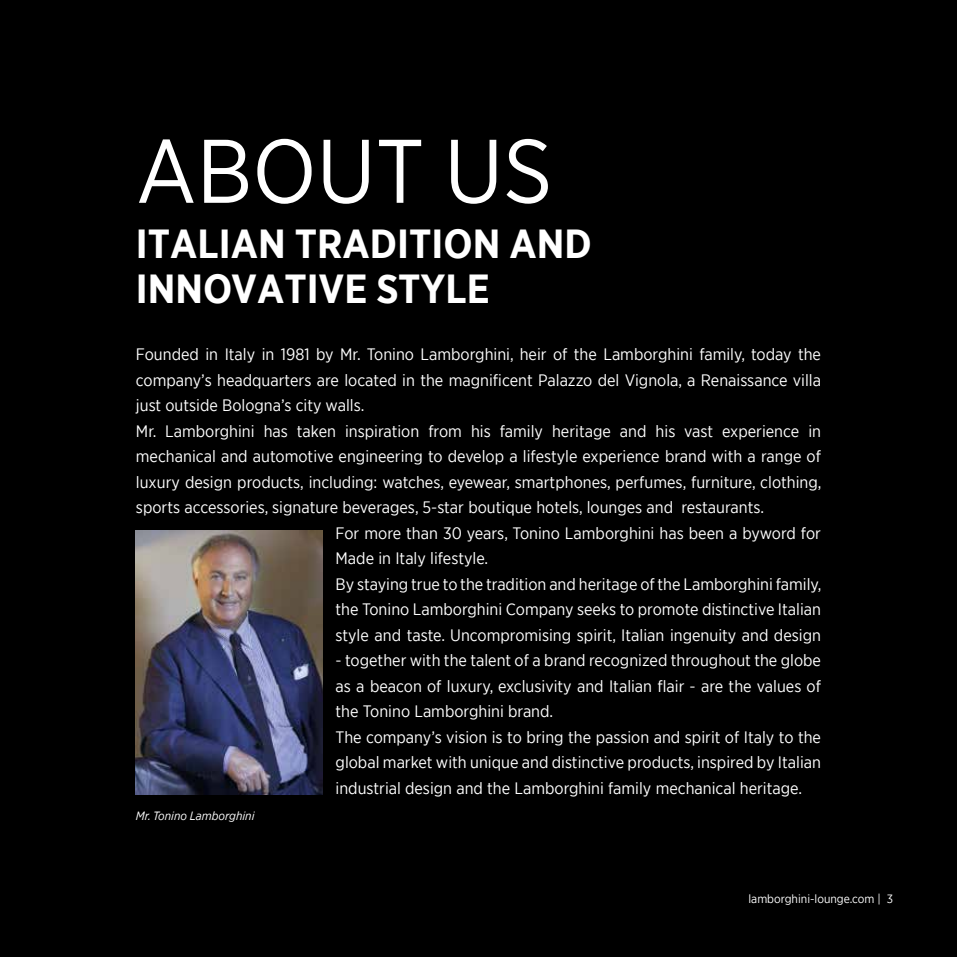
<style>
.page{position:relative;width:957px;height:957px;background:#000}
.page>*{position:absolute;margin:0;border:0;box-sizing:border-box;transform-origin:0 0}
.t1{font:90px "Gotham Narrow";color:#fff}
.t2{font:700 40.5px/45px "Gotham Narrow";color:#fff}
.t3{font:16.5px/25.5px "Gotham Narrow";color:#fff}
.t4{font:12px "Gotham Narrow";color:#fff}
.t5{font:italic 12px "Gotham Narrow";color:#fff}
</style>
<div class="page">
<img style="left:136px;top:531px;width:187px;height:264px">
<h1 class="t1" style="left:136px;top:115px;width:418px">ABOUT US</h1>
<h2 class="t2" style="left:136px;top:221px;width:457px">ITALIAN TRADITION AND<br>INNOVATIVE STYLE</h2>
<p class="t3" style="left:136px;top:341px;width:686px">Founded in Italy in 1981 by Mr. Tonino Lamborghini, heir of the Lamborghini family, today the</p>
<p class="t3" style="left:136px;top:367px;width:686px">company’s headquarters are located in the magnificent Palazzo del Vignola, a Renaissance villa</p>
<p class="t3" style="left:136px;top:392px;width:230px">just outside Bologna’s city walls.</p>
<p class="t3" style="left:136px;top:418px;width:686px">Mr. Lamborghini has taken inspiration from his family heritage and his vast experience in</p>
<p class="t3" style="left:136px;top:443px;width:686px">mechanical and automotive engineering to develop a lifestyle experience brand with a range of</p>
<p class="t3" style="left:136px;top:469px;width:687px">luxury design products, including: watches, eyewear, smartphones, perfumes, furniture, clothing,</p>
<p class="t3" style="left:136px;top:494px;width:630px">sports accessories, signature beverages, 5-star boutique hotels, lounges and restaurants.</p>
<p class="t3" style="left:335px;top:520px;width:487px">For more than 30 years, Tonino Lamborghini has been a byword for</p>
<p class="t3" style="left:335px;top:545px;width:154px">Made in Italy lifestyle.</p>
<p class="t3" style="left:335px;top:571px;width:487px">By staying true to the tradition and heritage of the Lamborghini family,</p>
<p class="t3" style="left:335px;top:596px;width:487px">the Tonino Lamborghini Company seeks to promote distinctive Italian</p>
<p class="t3" style="left:335px;top:622px;width:487px">style and taste. Uncompromising spirit, Italian ingenuity and design</p>
<p class="t3" style="left:335px;top:647px;width:487px">- together with the talent of a brand recognized throughout the globe as a beacon of luxury, exclusivity and Italian flair - are the values of the Tonino Lamborghini brand.<br>The company’s vision is to bring the passion and spirit of Italy to the global market with unique and distinctive products, inspired by Italian industrial design and the Lamborghini family mechanical heritage.</p>
<p class="t5" style="left:136px;top:808px;width:120px">Mr. Tonino Lamborghini</p>
<p class="t4" style="left:748px;top:891px;width:146px">lamborghini-lounge.com | 3</p>
</div>
